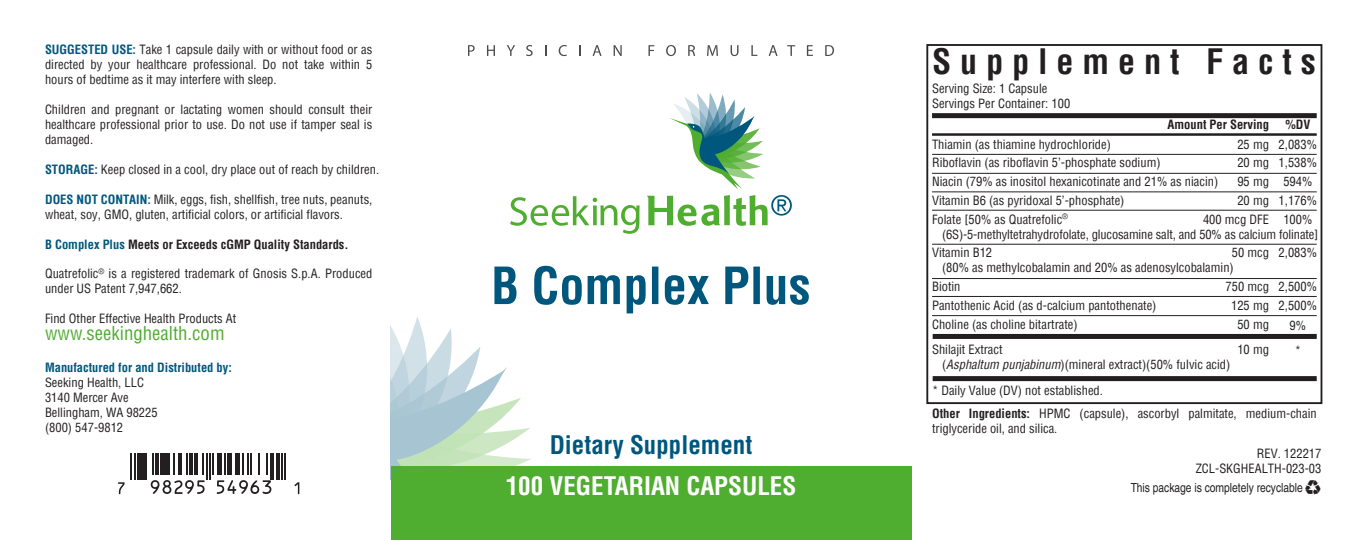
<style>
.page{position:relative;width:1367px;height:540px;background:#fff}
.page>*{position:absolute;margin:0;border:0;box-sizing:border-box;transform-origin:0 0}
.t1{font:700 condensed 50px "Helvetica";color:#00577d}
.t2{font:700 condensed 34.25px "Helvetica";letter-spacing:.26em;color:#231f20}
.t3{font:700 condensed 25px "Helvetica LT Std";color:#fff}
.t4{font:700 condensed 25px "Helvetica LT Std";color:#00577d}
.t5{font:condensed 18.75px "Helvetica LT Std";color:#4fad2f}
.t6{font:condensed 12.5px/18.8px "Helvetica";color:#231f20}
.t7{font:condensed 12.5px/15px "Helvetica LT Std";color:#231f20}
.t8{font:700 condensed 12.5px "Helvetica";color:#231f20}
.t9{font:condensed 12.5px "Helvetica";color:#231f20}
.t10{font:700 condensed 12.5px "Helvetica LT Std";color:#00577d}
.s1{font-weight:700;color:#00577d}
.s2{color:#00577d}
.s3{font-style:italic}
.s4{font-weight:700}
</style>
<div class="page">
<svg style="left:391px;top:317px;width:140px;height:149px"></svg>
<svg style="left:468px;top:45px;width:6px;height:11px"></svg>
<svg style="left:487px;top:45px;width:8px;height:11px"></svg>
<svg style="left:506px;top:45px;width:9px;height:11px"></svg>
<svg style="left:526px;top:45px;width:6px;height:11px"></svg>
<svg style="left:558px;top:45px;width:9px;height:11px"></svg>
<svg style="left:592px;top:45px;width:9px;height:11px"></svg>
<svg style="left:613px;top:45px;width:8px;height:11px"></svg>
<svg style="left:648px;top:45px;width:6px;height:11px"></svg>
<svg style="left:666px;top:45px;width:10px;height:11px"></svg>
<svg style="left:688px;top:45px;width:7px;height:11px"></svg>
<svg style="left:707px;top:45px;width:11px;height:11px"></svg>
<svg style="left:730px;top:45px;width:8px;height:11px"></svg>
<svg style="left:751px;top:45px;width:6px;height:11px"></svg>
<svg style="left:768px;top:45px;width:9px;height:11px"></svg>
<svg style="left:787px;top:45px;width:8px;height:11px"></svg>
<svg style="left:806px;top:45px;width:6px;height:11px"></svg>
<svg style="left:825px;top:45px;width:9px;height:11px"></svg>
<svg style="left:510px;top:196px;width:129px;height:38px"></svg>
<svg style="left:647px;top:92px;width:144px;height:134px"></svg>
<div style="left:391px;top:466px;width:520px;height:74px;background:#4fad2f"></div>
<div style="left:926px;top:44px;width:396px;height:360px;background:#fff;border:2px solid #231f20"></div>
<div style="left:932px;top:113px;width:384px;height:5px;background:#231f20"></div>
<div style="left:932px;top:376px;width:384px;height:5px;background:#231f20"></div>
<hr style="left:932px;top:296px;width:384px;height:1px;background:#231f20">
<hr style="left:932px;top:315px;width:384px;height:1px;background:#231f20">
<hr style="left:932px;top:133px;width:384px;height:3px;background:#231f20">
<hr style="left:932px;top:154px;width:384px;height:1px;background:#231f20">
<hr style="left:932px;top:173px;width:384px;height:1px;background:#231f20">
<hr style="left:932px;top:191px;width:384px;height:1px;background:#231f20">
<hr style="left:932px;top:210px;width:384px;height:1px;background:#231f20">
<hr style="left:932px;top:244px;width:384px;height:1px;background:#231f20">
<hr style="left:932px;top:278px;width:384px;height:1px;background:#231f20">
<div style="left:932px;top:334px;width:384px;height:5px;background:#231f20"></div>
<svg style="left:118px;top:482px;width:7px;height:12px"></svg>
<svg style="left:131px;top:454px;width:4px;height:26px"></svg>
<div style="left:137px;top:454px;width:5px;height:26px;background:#231f20"></div>
<hr style="left:143px;top:454px;width:4px;height:26px;background:#231f20">
<svg style="left:151px;top:454px;width:56px;height:40px"></svg>
<hr style="left:209px;top:454px;width:2px;height:26px;background:#231f20">
<hr style="left:212px;top:454px;width:2px;height:21px;background:#231f20">
<svg style="left:217px;top:454px;width:54px;height:40px"></svg>
<hr style="left:258px;top:454px;width:2px;height:21px;background:#231f20">
<hr style="left:266px;top:454px;width:2px;height:21px;background:#231f20">
<hr style="left:270px;top:454px;width:3px;height:26px;background:#231f20">
<hr style="left:276px;top:454px;width:4px;height:26px;background:#231f20">
<hr style="left:281px;top:454px;width:2px;height:26px;background:#231f20">
<hr style="left:284px;top:454px;width:2px;height:26px;background:#231f20">
<svg style="left:294px;top:482px;width:5px;height:12px"></svg>
<p class="t6" style="left:45px;top:42px;width:329px;line-height:15px;text-align:justify"><span class="s1">SUGGESTED USE:</span> Take 1 capsule daily with or without food or as directed by your healthcare professional. Do not take within 5 hours of bedtime as it may interfere with sleep.</p>
<p class="t6" style="left:45px;top:102px;width:329px;line-height:15px;text-align:justify">Children and pregnant or lactating women should consult their healthcare professional prior to use. Do not use if tamper seal is damaged.</p>
<p class="t6" style="left:45px;top:160px;width:335px"><span class="s1">STORAGE:</span> Keep closed in a cool, dry place out of reach by children.</p>
<p class="t6" style="left:45px;top:192px;width:329px;line-height:15px"><span class="s1">DOES NOT CONTAIN:</span> Milk, eggs, fish, shellfish, tree nuts, peanuts, wheat, soy, GMO, gluten, artificial colors, or artificial flavors.</p>
<p class="t8" style="left:45px;top:237px;width:305px"><span class="s2">B Complex Plus</span> Meets or Exceeds cGMP Quality Standards.</p>
<p class="t6" style="left:45px;top:266px;width:329px;line-height:15px">Quatrefolic<sup>®</sup> is a registered trademark of Gnosis S.p.A. Produced under US Patent 7,947,662.</p>
<p class="t7" style="left:45px;top:311px;width:193px">Find Other Effective Health Products At</p>
<h3 class="t5" style="left:45px;top:322px;width:181px">www.seekinghealth.com</h3>
<p class="t10" style="left:45px;top:360px;width:188px">Manufactured for and Distributed by:</p>
<p class="t7" style="left:45px;top:375px;width:114px">Seeking Health, LLC<br>3140 Mercer Ave<br>Bellingham, WA 98225 (800) 547-9812</p>
<h1 class="t1" style="left:491px;top:253px;width:321px">B Complex Plus</h1>
<h3 class="t4" style="left:549px;top:430px;width:204px">Dietary Supplement</h3>
<h3 class="t3" style="left:505px;top:470px;width:292px">100 VEGETARIAN CAPSULES</h3>
<h2 class="t2" style="left:932px;top:39px;width:385px">Supplement Facts</h2>
<p class="t6" style="left:932px;top:80px;width:140px;line-height:15px">Serving Size: 1 Capsule<br>Servings Per Container: 100</p>
<p class="t8" style="left:1167px;top:116px;width:103px">Amount Per Serving</p>
<p class="t8" style="left:1285px;top:116px;width:26px">%DV</p>
<p class="t6" style="left:932px;top:135px;width:287px">Thiamin (as thiamine hydrochloride)<br>Riboflavin (as riboflavin 5’-phosphate sodium)<br>Niacin (79% as inositol hexanicotinate and 21% as niacin)<br>Vitamin B6 (as pyridoxal 5’-phosphate)<br>Folate [50% as Quatrefolic<sup>®</sup></p>
<p class="t6" style="left:932px;top:225px;width:388px;text-indent:10px">(6S)-5-methyltetrahydrofolate, glucosamine salt, and 50% as calcium folinate]<br>Vitamin B12</p>
<p class="t6" style="left:932px;top:258px;width:303px;text-indent:10px">(80% as methylcobalamin and 20% as adenosylcobalamin)<br>Biotin<br>Pantothenic Acid (as d-calcium pantothenate)<br>Choline (as choline bitartrate)</p>
<p class="t6" style="left:942px;top:341px;width:290px;line-height:15px;text-indent:-10px">Shilajit Extract<br>(<span class="s3">Asphaltum punjabinum</span>)(mineral extract)(50% fulvic acid)</p>
<p class="t6" style="left:932px;top:381px;width:172px">* Daily Value (DV) not established.</p>
<p class="t6" style="left:1202px;top:135px;width:67px;text-align:right">25 mg<br>20 mg<br>95 mg<br>20 mg<br>400 mcg DFE</p>
<p class="t6" style="left:1231px;top:243px;width:39px">50 mcg</p>
<p class="t6" style="left:1225px;top:277px;width:45px;text-align:right">750 mcg<br>125 mg<br>50 mg</p>
<p class="t6" style="left:1237px;top:340px;width:33px">10 mg</p>
<p class="t6" style="left:1278px;top:135px;width:40px;text-align:center">2,083%<br>1,538%<br>594%<br>1,176%<br>100%</p>
<p class="t6" style="left:1278px;top:243px;width:40px">2,083%</p>
<p class="t6" style="left:1278px;top:277px;width:40px">2,500%<br>2,500%</p>
<p class="t6" style="left:1289px;top:313px;width:18px;line-height:25px;text-align:center">9% *</p>
<p class="t6" style="left:932px;top:406px;width:386px;line-height:15px"><span class="s4">Other Ingredients:</span> HPMC (capsule), ascorbyl palmitate, medium-chain triglyceride oil, and silica.</p>
<p class="t6" style="left:1195px;top:446px;width:127px;line-height:15px;text-align:right">REV. 122217<br>ZCL-SKGHEALTH-023-03</p>
<p class="t9" style="left:1130px;top:479px;width:174px">This package is completely recyclable</p>
</div>
